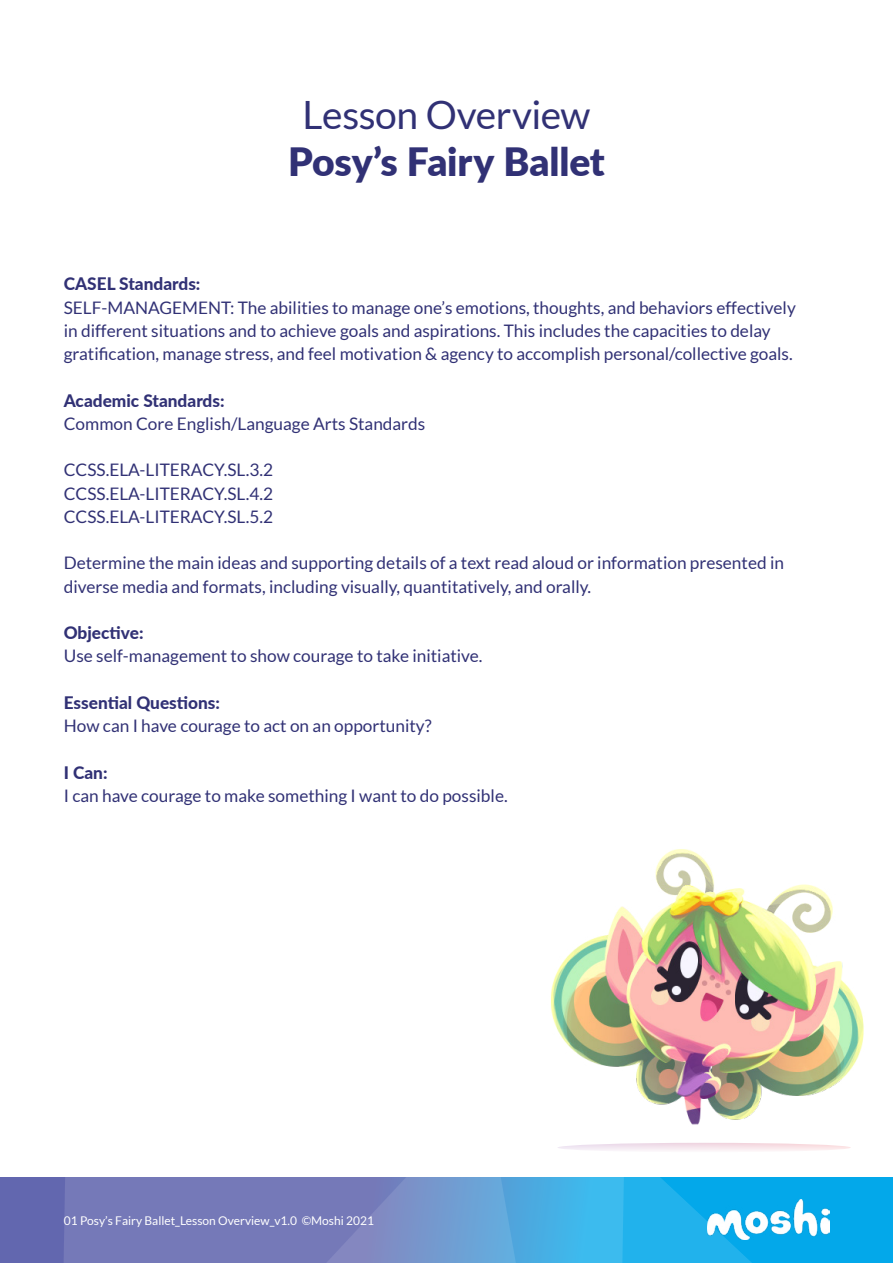
<style>
.page{position:relative;width:893px;height:1263px;background:#fff}
.page>*{position:absolute;margin:0;border:0;box-sizing:border-box;transform-origin:0 0}
.t1{font:900 39px "Lato";letter-spacing:-.005em;color:#313175}
.t2{font:39px "Lato";letter-spacing:-.015em;color:#313175}
.t3{font:17.25px/23.2px "Lato";color:#313175}
.t4{font:800 17.25px "Lato";color:#313175}
.t5{font:12px "Lato";color:#fff}
</style>
<div class="page">
<img style="left:551px;top:849px;width:313px;height:276px">
<svg style="left:557px;top:1143px;width:294px;height:9px"></svg>
<div style="left:0;top:1178px;width:893px;height:85px;background:#03a8ea"></div>
<svg style="left:554px;top:1178px;width:276px;height:85px"></svg>
<svg style="left:0;top:1178px;width:554px;height:85px;background:#6f83c0"></svg>
<img style="left:708px;top:1199px;width:121px;height:40px">
<h1 class="t2" style="left:303px;top:93px;width:289px">Lesson Overview</h1>
<h1 class="t1" style="left:288px;top:132px;width:318px">Posy’s Fairy Ballet</h1>
<p class="t4" style="left:64px;top:271px;width:138px">CASEL Standards:</p>
<p class="t3" style="left:64px;top:296px;width:734px">SELF-MANAGEMENT: The abilities to manage one’s emotions, thoughts, and behaviors effectively in different situations and to achieve goals and aspirations. This includes the capacities to delay gratification, manage stress, and feel motivation &amp; agency to accomplish personal/collective goals.</p>
<p class="t4" style="left:64px;top:387px;width:162px">Academic Standards:</p>
<p class="t3" style="left:64px;top:412px;width:363px">Common Core English/Language Arts Standards</p>
<p class="t3" style="left:64px;top:458px;width:211px;text-align:justify">CCSS.ELA-LITERACY.SL.3.2<br>CCSS.ELA-LITERACY.SL.4.2<br>CCSS.ELA-LITERACY.SL.5.2</p>
<p class="t3" style="left:64px;top:551px;width:722px">Determine the main ideas and supporting details of a text read aloud or information presented in diverse media and formats, including visually, quantitatively, and orally.</p>
<p class="t4" style="left:64px;top:620px;width:81px">Objective:</p>
<p class="t3" style="left:64px;top:644px;width:420px">Use self-management to show courage to take initiative.</p>
<p class="t4" style="left:64px;top:690px;width:158px">Essential Questions:</p>
<p class="t3" style="left:64px;top:714px;width:369px">How can I have courage to act on an opportunity?</p>
<p class="t4" style="left:64px;top:759px;width:45px">I Can:</p>
<p class="t3" style="left:64px;top:784px;width:445px">I can have courage to make something I want to do possible.</p>
<p class="t5" style="left:64px;top:1214px;width:312px">01 Posy’s Fairy Ballet_Lesson Overview_v1.0 ©Moshi 2021</p>
<p class="t5" style="left:80px;top:1214px;width:331px">LL ShiShi’s Soothing Anxiety Shrinker LessonPlan ©Moshi 2021</p>
</div>
